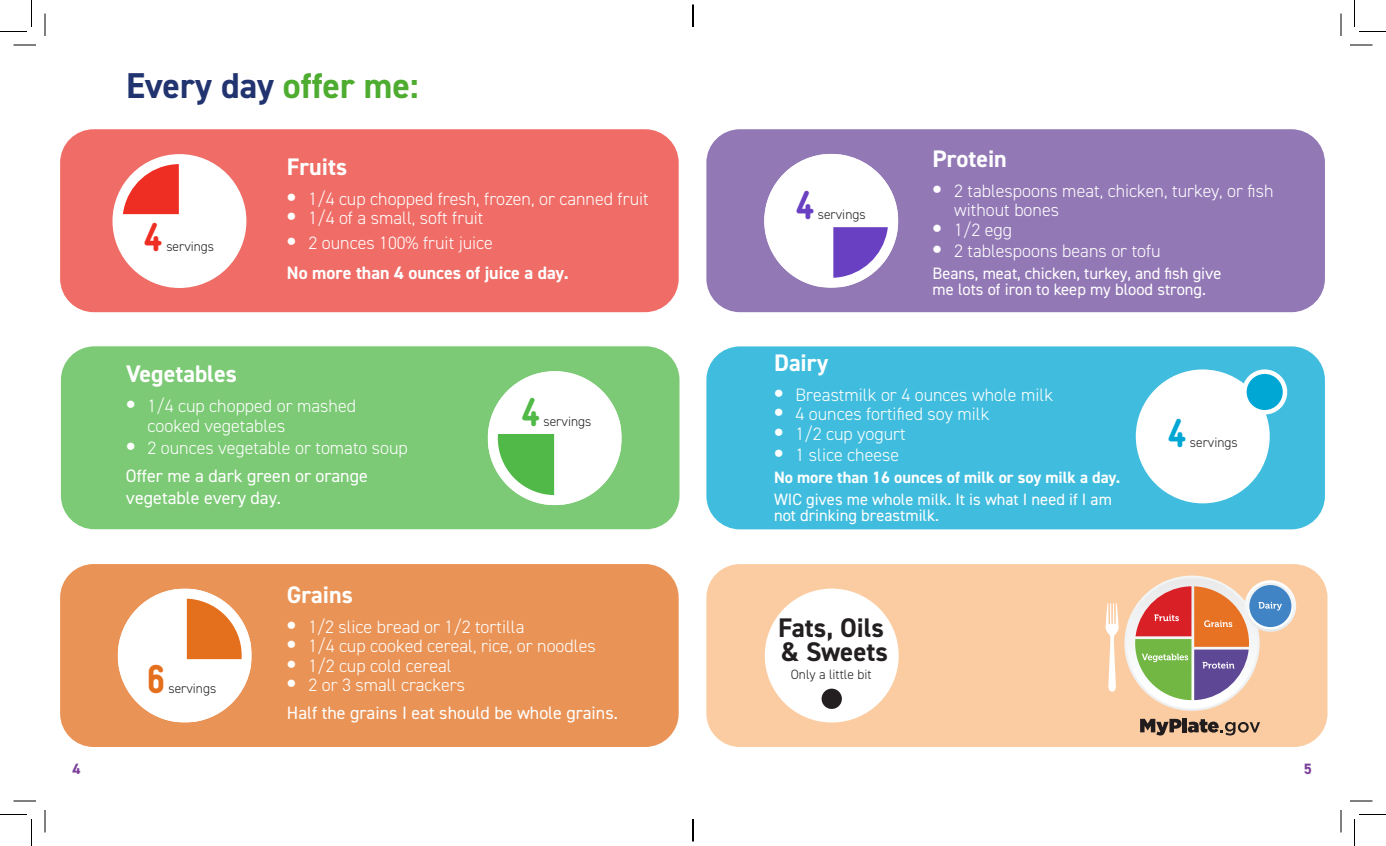
<style>
.page{position:relative;width:1386px;height:846px;background:#fff}
.page>*{position:absolute;margin:0;border:0;box-sizing:border-box;transform-origin:0 0}
.t1{font:900 40.5px "WIC Gravur Condensed";color:#00a7d4}
.t2{font:900 40.5px "WIC Gravur Condensed";color:#6940c2}
.t3{font:900 40.5px "WIC Gravur Condensed";color:#51b948}
.t4{font:900 40.5px "WIC Gravur Condensed";color:#e4701e}
.t5{font:900 40.5px "WIC Gravur Condensed";color:#ee2e22}
.t6{font:700 36px "DIN2014";color:#22346f}
.t7{font:700 27px/24px "DIN2014";color:#231f20}
.t8{font:700 24px "DIN2014";color:#fff}
.t9{font:300 18px/19.5px "DIN2014";color:#fff}
.t10{font:18px/27.9px "DIN2014";color:#fff}
.t11{font:700 18px/29.4px "DIN2014";color:#fff}
.t12{font:16.5px/16.5px "DIN2014";color:#fff}
.t13{font:700 16.5px "DIN2014";color:#fff}
.t14{font:700 15px "DIN2014";color:#7c4099}
.t15{font:300 13.5px "DIN2014";color:#231f20}
.s1{color:#4ead31}
.s2{font-weight:700;font-size:31.5px}
.s3{font-size:31.5px}
.s4{font-weight:300}
.s5{font-weight:400}
</style>
<div class="page">
<div style="left:60px;top:129px;width:619px;height:183px;background:#ef6d66;border-radius:33px"></div>
<div style="left:706px;top:564px;width:622px;height:183px;background:#fbcca2;border-radius:33px"></div>
<div style="left:706px;top:129px;width:619px;height:183px;background:#9378b6;border-radius:33px"></div>
<div style="left:61px;top:346px;width:618px;height:183px;background:#7cca75;border-radius:33px"></div>
<div style="left:60px;top:564px;width:619px;height:183px;background:#ea9356;border-radius:33px"></div>
<div style="left:706px;top:346px;width:619px;height:183px;background:#40bdde;border-radius:33px"></div>
<div style="left:765px;top:589px;width:134px;height:134px;background:#fff;border-radius:50%"></div>
<div style="left:822px;top:689px;width:20px;height:20px;background:#231f20;border-radius:50%"></div>
<svg style="left:1124px;top:576px;width:136px;height:135px"></svg>
<svg style="left:1127px;top:578px;width:130px;height:131px"></svg>
<svg style="left:1106px;top:603px;width:13px;height:89px"></svg>
<svg style="left:1245px;top:580px;width:51px;height:52px"></svg>
<svg style="left:1247px;top:583px;width:47px;height:46px"></svg>
<div style="left:1249px;top:585px;width:42px;height:42px;background:#4084c5;border-radius:50%"></div>
<svg style="left:1259px;top:602px;width:23px;height:9px"></svg>
<svg style="left:1135px;top:586px;width:114px;height:114px;background:#bc9074"></svg>
<svg style="left:1140px;top:719px;width:42px;height:17px"></svg>
<div style="left:1182px;top:718px;width:5px;height:14px;background:#211d1e"></div>
<svg style="left:1188px;top:719px;width:72px;height:17px"></svg>
<div style="left:1136px;top:369px;width:134px;height:134px;background:#fff;border-radius:50%"></div>
<svg style="left:1244px;top:372px;width:41px;height:40px"></svg>
<div style="left:1242px;top:369px;width:45px;height:46px;border:4px solid #fff;border-radius:50%"></div>
<svg style="left:764px;top:154px;width:134px;height:132px"></svg>
<svg style="left:488px;top:371px;width:133px;height:134px"></svg>
<svg style="left:118px;top:589px;width:133px;height:133px"></svg>
<div style="left:112px;top:154px;width:134px;height:134px;background:#fff;border-radius:67px"></div>
<svg style="left:123px;top:164px;width:56px;height:50px"></svg>
<svg style="left:14px;top:45px;width:22px;height:1px"></svg>
<svg style="left:1350px;top:45px;width:22px;height:1px"></svg>
<svg style="left:14px;top:801px;width:22px;height:1px"></svg>
<svg style="left:1350px;top:801px;width:22px;height:1px"></svg>
<svg style="left:45px;top:14px;width:1px;height:22px"></svg>
<svg style="left:45px;top:810px;width:1px;height:22px"></svg>
<svg style="left:1341px;top:14px;width:1px;height:22px"></svg>
<svg style="left:1341px;top:810px;width:1px;height:22px"></svg>
<svg style="left:0;top:0;width:32px;height:32px"></svg>
<svg style="left:0;top:814px;width:32px;height:32px"></svg>
<svg style="left:1354px;top:0;width:32px;height:32px"></svg>
<svg style="left:1354px;top:814px;width:32px;height:32px"></svg>
<svg style="left:692px;top:4px;width:2px;height:23px"></svg>
<svg style="left:692px;top:819px;width:2px;height:23px"></svg>
<h2 class="t6" style="left:126px;top:62px;width:294px">Every day <span class="s1">offer me:</span></h2>
<h1 class="t5" style="left:144px;top:215px;width:20px">4</h1>
<p class="t15" style="left:166px;top:238px;width:49px">servings</p>
<h3 class="t8" style="left:287px;top:151px;width:62px">Fruits</h3>
<p class="t9" style="left:287px;top:189px;width:363px"><span class="s2">•</span> 1/4 cup chopped fresh, frozen, or canned fruit</p>
<p class="t9" style="left:287px;top:208px;width:198px"><span class="s2">•</span> 1/4 of a small, soft fruit</p>
<p class="t11" style="left:287px;top:228px;width:283px"><span class="s3">•</span> <span class="s4">2 ounces 100% fruit juice<br></span>No more than 4 ounces of juice a day.</p>
<h3 class="t8" style="left:126px;top:358px;width:112px">Vegetables</h3>
<p class="t9" style="left:148px;top:396px;width:210px;text-indent:-22px"><span class="s2">•</span> 1/4 cup chopped or mashed cooked vegetables</p>
<p class="t9" style="left:126px;top:434px;width:283px;line-height:27.9px"><span class="s2">•</span> 2 ounces vegetable or tomato soup<br><span class="s5">Offer me a dark green or orange</span></p>
<p class="t10" style="left:126px;top:484px;width:157px">vegetable every day.</p>
<h1 class="t3" style="left:521px;top:390px;width:20px">4</h1>
<p class="t15" style="left:544px;top:413px;width:49px">servings</p>
<h1 class="t4" style="left:147px;top:656px;width:20px">6</h1>
<p class="t15" style="left:168px;top:680px;width:49px">servings</p>
<h3 class="t8" style="left:287px;top:579px;width:68px">Grains</h3>
<p class="t9" style="left:287px;top:617px;width:239px"><span class="s2">•</span> 1/2 slice bread or 1/2 tortilla</p>
<p class="t9" style="left:287px;top:637px;width:310px"><span class="s2">•</span> 1/4 cup cooked cereal, rice, or noodles</p>
<p class="t9" style="left:287px;top:656px;width:166px"><span class="s2">•</span> 1/2 cup cold cereal</p>
<p class="t10" style="left:287px;top:671px;width:333px"><span class="s2">•</span> <span class="s4">2 or 3 small crackers<br></span>Half the grains I eat should be whole grains.</p>
<h1 class="t2" style="left:796px;top:182px;width:20px">4</h1>
<p class="t15" style="left:818px;top:206px;width:49px">servings</p>
<h3 class="t8" style="left:933px;top:143px;width:76px">Protein</h3>
<p class="t9" style="left:954px;top:181px;width:321px;text-indent:-22px"><span class="s2">•</span> 2 tablespoons meat, chicken, turkey, or fish without bones</p>
<p class="t9" style="left:933px;top:220px;width:81px"><span class="s2">•</span> 1/2 egg</p>
<p class="t9" style="left:933px;top:241px;width:230px"><span class="s2">•</span> 2 tablespoons beans or tofu</p>
<p class="t12" style="left:933px;top:265px;width:291px">Beans, meat, chicken, turkey, and fish give me lots of iron to keep my blood strong.</p>
<h3 class="t8" style="left:774px;top:347px;width:56px">Dairy</h3>
<p class="t9" style="left:774px;top:385px;width:281px"><span class="s2">•</span> Breastmilk or 4 ounces whole milk</p>
<p class="t9" style="left:774px;top:404px;width:217px"><span class="s2">•</span> 4 ounces fortified soy milk</p>
<p class="t9" style="left:774px;top:424px;width:133px"><span class="s2">•</span> 1/2 cup yogurt</p>
<p class="t9" style="left:774px;top:445px;width:127px"><span class="s2">•</span> 1 slice cheese</p>
<p class="t13" style="left:774px;top:466px;width:348px">No more than 16 ounces of milk or soy milk a day.</p>
<p class="t12" style="left:774px;top:490px;width:339px">WIC gives me whole milk. It is what I need if I am not drinking breastmilk.</p>
<h3 class="t7" style="left:778px;top:616px;width:111px">Fats, Oils &amp; Sweets</h3>
<p class="t15" style="left:791px;top:667px;width:82px">Only a little bit</p>
<h1 class="t1" style="left:1168px;top:411px;width:20px">4</h1>
<p class="t15" style="left:1190px;top:435px;width:49px">servings</p>
<p class="t14" style="left:72px;top:759px;width:10px">4</p>
<p class="t14" style="left:1304px;top:759px;width:10px">5</p>
</div>
